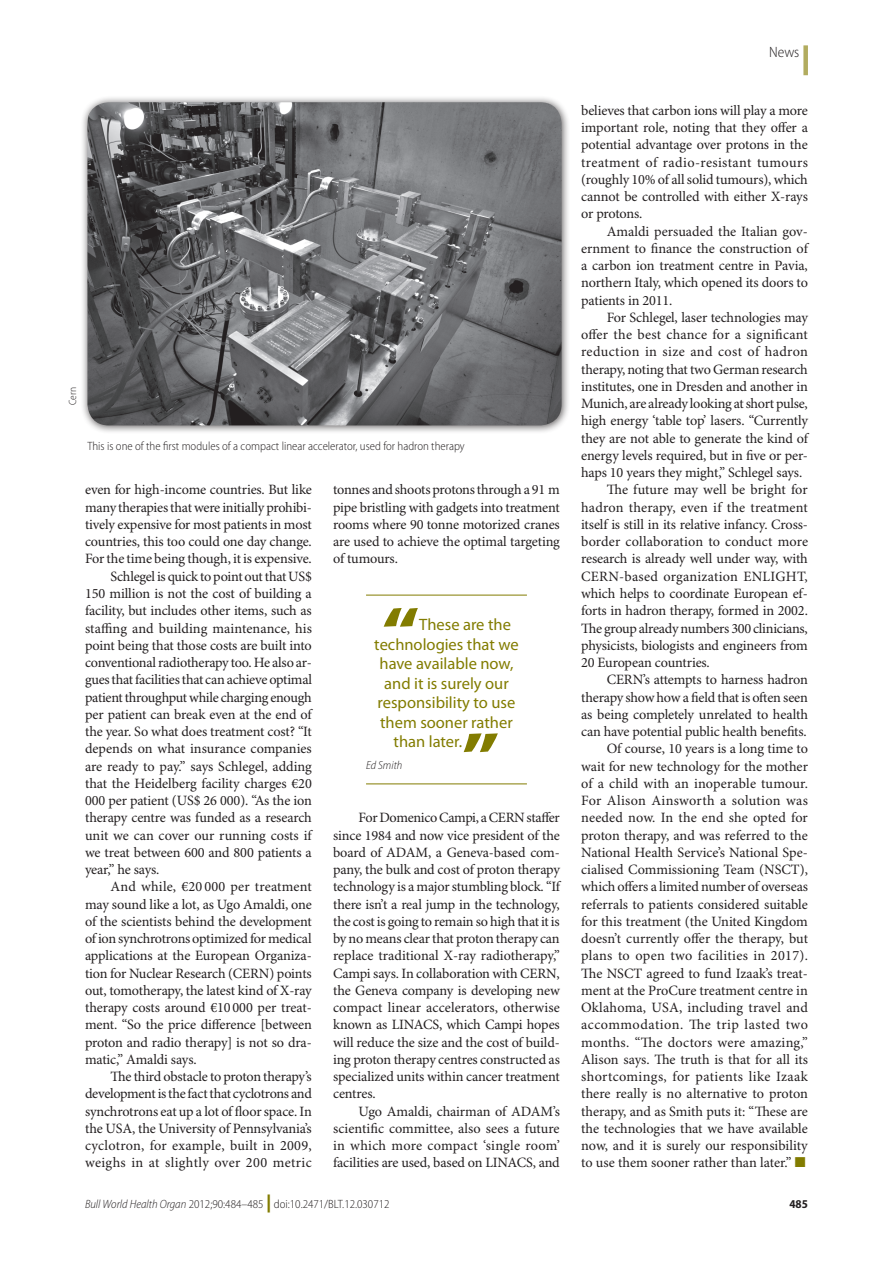
<style>
.page{position:relative;width:893px;height:1263px;background:#fff}
.page>*{position:absolute;margin:0;border:0;box-sizing:border-box;transform-origin:0 0}
.Pull_Quote{font:900 63.75px "Myriad Pro";color:#827c00;scale:1.18 1}
.Pull_Quote-2{font:16.5px "Myriad Pro";color:#827c00}
.Section_Title{font:300 semi-condensed 15px "Myriad Pro";color:#231f20}
.Para_Ind{font:14.25px/17.2px "Minion Pro";letter-spacing:-.01em;color:#231f20;text-align:justify}
.News_Fig_Capt{font:300 semi-condensed 12px "Myriad Pro";color:#231f20}
.t1{font:700 semi-condensed 12px "Myriad Pro";color:#231f20}
.Pull_Quote_Auth{font:italic 300 semi-condensed 11.7px "Myriad Pro";letter-spacing:.005em;color:#231f20}
.Fig_Credit{font:300 semi-condensed 10.5px "Myriad Pro";color:#231f20}
.s1{color:#827c00}
.s2{font-style:italic}
.s3{font-weight:900;font-stretch:normal;font-size:18px;color:#827c00}
</style>
<div class="page">
<div style="left:803px;top:45px;width:5px;height:30px;background:#b2ac5f"></div>
<hr style="left:366px;top:595px;width:161px;height:1px;background:#827c00">
<hr style="left:366px;top:783px;width:161px;height:1px;background:#827c00">
<div style="left:80px;top:95px;width:491px;height:339px;background:#231f20;opacity:.75"></div>
<img style="left:87px;top:102px;width:475px;height:323px">
<p class="Section_Title" style="left:769px;top:44px;width:32px">News</p>
<p class="Fig_Credit" style="left:67px;top:405px;width:19px;rotate:-90deg">Cern</p>
<p class="News_Fig_Capt" style="left:87px;top:439px;width:379px">This is one of the first modules of a compact linear accelerator, used for hadron therapy</p>
<p class="Para_Ind" style="left:85px;top:482px;width:228px">even for high-income countries. But like many therapies that were initially prohibi&shy;tively expensive for most patients in most countries, this too could one day change.<br>For the time being though, it is expensive.</p>
<p class="Para_Ind" style="left:85px;top:568px;width:228px;text-indent:26px">Schlegel is quick to point out that US$ 150 million is not the cost of building a facility, but includes other items, such as staffing and building maintenance, his point being that those costs are built into conventional radiotherapy too. He also ar&shy;gues that facilities that can achieve optimal patient throughput while charging enough per patient can break even at the end of the year. So what does treatment cost? “It depends on what insurance companies are ready to pay.” says Schlegel, adding that the Heidelberg facility charges €20<br>000 per patient (US$ 26 000). “As the ion therapy centre was funded as a research unit we can cover our running costs if we treat between 600 and 800 patients a year,” he says.</p>
<p class="Para_Ind" style="left:85px;top:879px;width:228px;text-indent:26px">And while, €20 000 per treatment may sound like a lot, as Ugo Amaldi, one of the scientists behind the development of ion synchrotrons optimized for medical applications at the European Organiza&shy;tion for Nuclear Research (CERN) points out, tomotherapy, the latest kind of X-ray therapy costs around €10 000 per treat&shy;ment. “So the price difference [between proton and radio therapy] is not so dra&shy;matic,” Amaldi says.</p>
<p class="Para_Ind" style="left:85px;top:1068px;width:228px;text-indent:26px">The third obstacle to proton therapy’s development is the fact that cyclotrons and synchrotrons eat up a lot of floor space. In the USA, the University of Pennsylvania’s cyclotron, for example, built in 2009, weighs in at slightly over 200 metric</p>
<p class="Para_Ind" style="left:333px;top:482px;width:228px">tonnes and shoots protons through a 91 m pipe bristling with gadgets into treatment rooms where 90 tonne motorized cranes are used to achieve the optimal targeting of tumours.</p>
<p class="Pull_Quote" style="left:382px;top:594px;width:33px">“</p>
<p class="Pull_Quote-2" style="left:419px;top:616px;width:93px">These are the</p>
<p class="Pull_Quote-2" style="left:374px;top:635px;width:146px">technologies that we</p>
<p class="Pull_Quote-2" style="left:379px;top:655px;width:135px">have available now,</p>
<p class="Pull_Quote-2" style="left:384px;top:674px;width:126px">and it is surely our</p>
<p class="Pull_Quote-2" style="left:378px;top:694px;width:139px">responsibility to use</p>
<p class="Pull_Quote-2" style="left:380px;top:713px;width:134px">them sooner rather</p>
<p class="Pull_Quote-2" style="left:394px;top:733px;width:70px">than later.</p>
<p class="Pull_Quote_Auth" style="left:366px;top:758px;width:38px">Ed Smith</p>
<p class="Pull_Quote" style="left:462px;top:720px;width:33px">”</p>
<p class="Para_Ind" style="left:333px;top:810px;width:228px;text-indent:26px">For Domenico Campi, a CERN staffer since 1984 and now vice president of the board of ADAM, a Geneva-based com&shy;pany, the bulk and cost of proton therapy technology is a major stumbling block. “If there isn’t a real jump in the technology, the cost is going to remain so high that it is by no means clear that proton therapy can replace traditional X-ray radiotherapy,” Campi says. In collaboration with CERN, the Geneva company is developing new compact linear accelerators, otherwise known as LINACS, which Campi hopes will reduce the size and the cost of build&shy;ing proton therapy centres constructed as specialized units within cancer treatment centres.</p>
<p class="Para_Ind" style="left:333px;top:1103px;width:228px;text-indent:26px">Ugo Amaldi, chairman of ADAM’s scientific committee, also sees a future in which more compact ‘single room’ facilities are used, based on LINACS, and</p>
<p class="Para_Ind" style="left:581px;top:102px;width:228px">believes that carbon ions will play a more important role, noting that they offer a potential advantage over protons in the treatment of radio-resistant tumours (roughly 10% of all solid tumours), which cannot be controlled with either X-rays or protons.</p>
<p class="Para_Ind" style="left:581px;top:223px;width:228px;text-indent:26px">Amaldi persuaded the Italian gov&shy;ernment to finance the construction of a carbon ion treatment centre in Pavia, northern Italy, which opened its doors to patients in 2011.</p>
<p class="Para_Ind" style="left:581px;top:309px;width:228px;text-indent:26px">For Schlegel, laser technologies may offer the best chance for a significant reduction in size and cost of hadron therapy, noting that two German research institutes, one in Dresden and another in Munich, are already looking at short pulse, high energy ‘table top’ lasers. “Currently they are not able to generate the kind of energy levels required, but in five or per&shy;haps 10 years they might,” Schlegel says.</p>
<p class="Para_Ind" style="left:581px;top:482px;width:228px;text-indent:26px">The future may well be bright for hadron therapy, even if the treatment itself is still in its relative infancy. Cross&shy;border collaboration to conduct more research is already well under way, with CERN-based organization ENLIGHT, which helps to coordinate European ef&shy;forts in hadron therapy, formed in 2002.<br>The group already numbers 300 clinicians, physicists, biologists and engineers from 20 European countries.</p>
<p class="Para_Ind" style="left:581px;top:672px;width:228px;text-indent:26px">CERN’s attempts to harness hadron therapy show how a field that is often seen as being completely unrelated to health can have potential public health benefits.</p>
<p class="Para_Ind" style="left:581px;top:741px;width:228px;text-indent:26px">Of course, 10 years is a long time to wait for new technology for the mother of a child with an inoperable tumour.<br>For Alison Ainsworth a solution was needed now. In the end she opted for proton therapy, and was referred to the National Health Service’s National Spe&shy;cialised Commissioning Team (NSCT), which offers a limited number of overseas referrals to patients considered suitable for this treatment (the United Kingdom doesn’t currently offer the therapy, but plans to open two facilities in 2017).<br>The NSCT agreed to fund Izaak’s treat&shy;ment at the ProCure treatment centre in Oklahoma, USA, including travel and accommodation. The trip lasted two months. “The doctors were amazing,” Alison says. The truth is that for all its shortcomings, for patients like Izaak there really is no alternative to proton therapy, and as Smith puts it: “These are the technologies that we have available now, and it is surely our responsibility to use them sooner rather than later.” <span class="s1">■</span></p>
<p class="News_Fig_Capt" style="left:85px;top:1198px;width:306px"><span class="s2">Bull World Health Organ</span> 2012;90:484–485 <span class="s3">|</span> doi:10.2471/BLT.12.030712</p>
<p class="t1" style="left:789px;top:1197px;width:20px">485</p>
</div>
